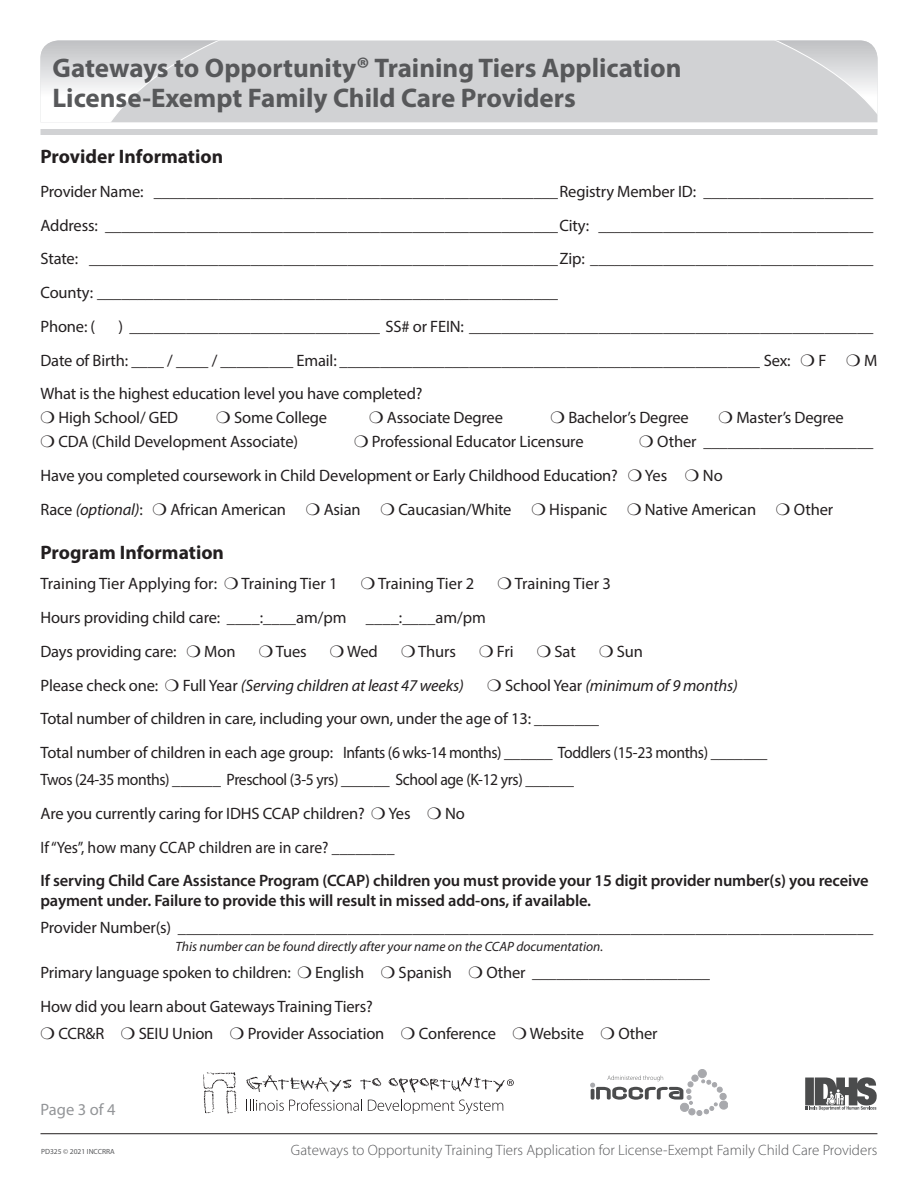
<style>
.page{position:relative;width:918px;height:1188px;background:#fff}
.page>*{position:absolute;margin:0;border:0;box-sizing:border-box;transform-origin:0 0}
.body_copy{font:700 27px "Myriad Pro";color:#57585a}
.t1{font:700 19.5px "Myriad Pro";color:#231f20}
.t2{font:16.5px/27px "Myriad Pro";letter-spacing:-.01em;color:#231f20}
.t3{font:600 16.5px/19.8px "Myriad Pro";letter-spacing:-.01em;color:#231f20}
.t4{font:italic 16.5px "Myriad Pro";letter-spacing:-.01em;color:#231f20}
.t5{font:16.5px "Myriad Pro";letter-spacing:-.01em;color:#231f20;scale:.95 1}
.body_copy-2{font:16.5px "Myriad Pro";color:#939598}
.body_copy-3{font:300 15px "Myriad Pro";color:#57585a}
.t6{font:italic 13.5px "Myriad Pro";color:#231f20}
.t7{font:7.5px "Myriad Pro";color:#57585a}
.s1{font-size:30px}
.s2{font-style:normal}
.s3{font-size:7.35px}
</style>
<div class="page">
<svg style="left:40px;top:40px;width:838px;height:82px;background:#d4d5d6"></svg>
<div style="left:40px;top:129px;width:838px;height:6px;background:#d1d2d4"></div>
<hr style="left:40px;top:1133px;width:837px;height:1px;background:#231f20">
<svg style="left:246px;top:1099px;width:116px;height:12px"></svg>
<svg style="left:368px;top:1099px;width:135px;height:15px"></svg>
<svg style="left:203px;top:1072px;width:34px;height:42px"></svg>
<svg style="left:360px;top:1078px;width:21px;height:12px"></svg>
<svg style="left:246px;top:1075px;width:105px;height:17px"></svg>
<svg style="left:389px;top:1077px;width:125px;height:16px"></svg>
<div style="left:698px;top:1069px;width:8px;height:9px;background:#a8a9ad;border-radius:50%"></div>
<div style="left:698px;top:1069px;width:8px;height:9px;border:1px solid #a8a9ad;border-radius:50%"></div>
<svg style="left:590px;top:1075px;width:138px;height:41px"></svg>
<svg style="left:805px;top:1077px;width:72px;height:33px;background:#808182"></svg>
<p class="body_copy" style="left:52px;top:50px;width:631px">Gateways to Opportunity<span class="s1">®</span> Training Tiers Application</p>
<p class="body_copy" style="left:52px;top:80px;width:525px">License-Exempt Family Child Care Providers</p>
<p class="t1" style="left:40px;top:144px;width:184px">Provider Information</p>
<p class="t2" style="left:40px;top:178px;width:834px">Provider Name: __________________________________________________Registry Member ID: _____________________</p>
<p class="t2" style="left:40px;top:211px;width:834px">Address: ________________________________________________________City: __________________________________</p>
<p class="t2" style="left:40px;top:245px;width:834px">State: __________________________________________________________Zip: ___________________________________</p>
<p class="t2" style="left:40px;top:279px;width:519px">County: _________________________________________________________</p>
<p class="t2" style="left:40px;top:313px;width:56px">Phone: (</p>
<p class="t2" style="left:118px;top:313px;width:756px">) _______________________________ SS# or FEIN: __________________________________________________</p>
<p class="t2" style="left:40px;top:346px;width:752px">Date of Birth: ____ / ____ / _________ Email: ____________________________________________________ Sex:</p>
<p class="t2" style="left:818px;top:346px;width:10px">F</p>
<p class="t2" style="left:864px;top:346px;width:15px">M</p>
<p class="t2" style="left:40px;top:380px;width:384px">What is the highest education level you have completed?</p>
<p class="t2" style="left:58px;top:404px;width:121px">High School/ GED</p>
<p class="t2" style="left:234px;top:404px;width:94px">Some College</p>
<p class="t2" style="left:387px;top:404px;width:118px">Associate Degree</p>
<p class="t2" style="left:568px;top:404px;width:122px">Bachelor’s Degree</p>
<p class="t2" style="left:736px;top:404px;width:109px">Master’s Degree</p>
<p class="t2" style="left:58px;top:428px;width:241px">CDA (Child Development Associate)</p>
<p class="t2" style="left:372px;top:428px;width:213px">Professional Educator Licensure</p>
<p class="t2" style="left:657px;top:428px;width:218px">Other _____________________</p>
<p class="t2" style="left:40px;top:462px;width:579px">Have you completed coursework in Child Development or Early Childhood Education?</p>
<p class="t2" style="left:645px;top:462px;width:24px">Yes</p>
<p class="t2" style="left:703px;top:462px;width:21px">No</p>
<p class="t4" style="left:40px;top:499px;width:104px"><span class="s2">Race</span> (optional)<span class="s2">:</span></p>
<p class="t2" style="left:171px;top:496px;width:117px">African American</p>
<p class="t2" style="left:324px;top:496px;width:38px">Asian</p>
<p class="t2" style="left:398px;top:496px;width:115px">Caucasian/White</p>
<p class="t2" style="left:549px;top:496px;width:59px">Hispanic</p>
<p class="t2" style="left:645px;top:496px;width:113px">Native American</p>
<p class="t2" style="left:794px;top:496px;width:41px">Other</p>
<p class="t1" style="left:40px;top:539px;width:185px">Program Information</p>
<p class="t2" style="left:40px;top:570px;width:178px">Training Tier Applying for:</p>
<p class="t2" style="left:241px;top:570px;width:98px">Training Tier 1</p>
<p class="t2" style="left:378px;top:570px;width:98px">Training Tier 2</p>
<p class="t2" style="left:515px;top:570px;width:98px">Training Tier 3</p>
<p class="t2" style="left:40px;top:604px;width:447px">Hours providing child care: ____:____am/pm ____:____am/pm</p>
<p class="t2" style="left:40px;top:637px;width:138px">Days providing care:</p>
<p class="t2" style="left:204px;top:637px;width:33px">Mon</p>
<p class="t2" style="left:276px;top:637px;width:32px">Tues</p>
<p class="t2" style="left:347px;top:637px;width:32px">Wed</p>
<p class="t2" style="left:418px;top:637px;width:39px">Thurs</p>
<p class="t2" style="left:497px;top:637px;width:18px">Fri</p>
<p class="t2" style="left:555px;top:637px;width:23px">Sat</p>
<p class="t2" style="left:617px;top:637px;width:28px">Sun</p>
<p class="t2" style="left:40px;top:671px;width:119px">Please check one:</p>
<p class="t4" style="left:183px;top:675px;width:283px"><span class="s2">Full Year</span> (Serving children at least 47 weeks)</p>
<p class="t4" style="left:505px;top:675px;width:234px"><span class="s2">School Year</span> (minimum of 9 months)</p>
<p class="t2" style="left:40px;top:705px;width:560px">Total number of children in care, including your own, under the age of 13: ________</p>
<p class="t2" style="left:40px;top:739px;width:728px">Total number of children in each age group: Infants (6 wks-14 months) ______ Toddlers (15-23 months) _______<br>Twos (24-35 months) ______ Preschool (3-5 yrs) ______ School age (K-12 yrs) ______</p>
<p class="t2" style="left:40px;top:799px;width:326px">Are you currently caring for IDHS CCAP children?</p>
<p class="t2" style="left:388px;top:799px;width:24px">Yes</p>
<p class="t2" style="left:445px;top:799px;width:21px">No</p>
<p class="t5" style="left:40px;top:837px;width:374px">If “Yes”, how many CCAP children are in care? ________</p>
<p class="t3" style="left:40px;top:870px;width:830px">If serving Child Care Assistance Program (CCAP) children you must provide your 15 digit provider number(s) you receive payment under. Failure to provide this will result in missed add-ons, if available.</p>
<p class="t2" style="left:40px;top:913px;width:834px">Provider Number(s) ______________________________________________________________________________________</p>
<p class="t6" style="left:176px;top:939px;width:429px">This number can be found directly after your name on the CCAP documentation.</p>
<p class="t2" style="left:40px;top:959px;width:252px">Primary language spoken to children:</p>
<p class="t2" style="left:315px;top:959px;width:50px">English</p>
<p class="t2" style="left:399px;top:959px;width:55px">Spanish</p>
<p class="t2" style="left:486px;top:959px;width:225px">Other ______________________</p>
<p class="t2" style="left:58px;top:993px;width:316px;text-indent:-18px">How did you learn about Gateways Training Tiers?<br>CCR&amp;R</p>
<p class="t2" style="left:139px;top:1020px;width:76px">SEIU Union</p>
<p class="t2" style="left:248px;top:1020px;width:138px">Provider Association</p>
<p class="t2" style="left:419px;top:1020px;width:79px">Conference</p>
<p class="t2" style="left:530px;top:1020px;width:56px">Website</p>
<p class="t2" style="left:618px;top:1020px;width:41px">Other</p>
<p class="body_copy-2" style="left:40px;top:1100px;width:77px">Page 3 of 4</p>
<p class="t7" style="left:41px;top:1147px;width:75px">PD325 © 2021 <span class="s3">INCCRRA</span></p>
<p class="body_copy-3" style="left:291px;top:1141px;width:588px">Gateways to Opportunity Training Tiers Application for License-Exempt Family Child Care Providers</p>
</div>
